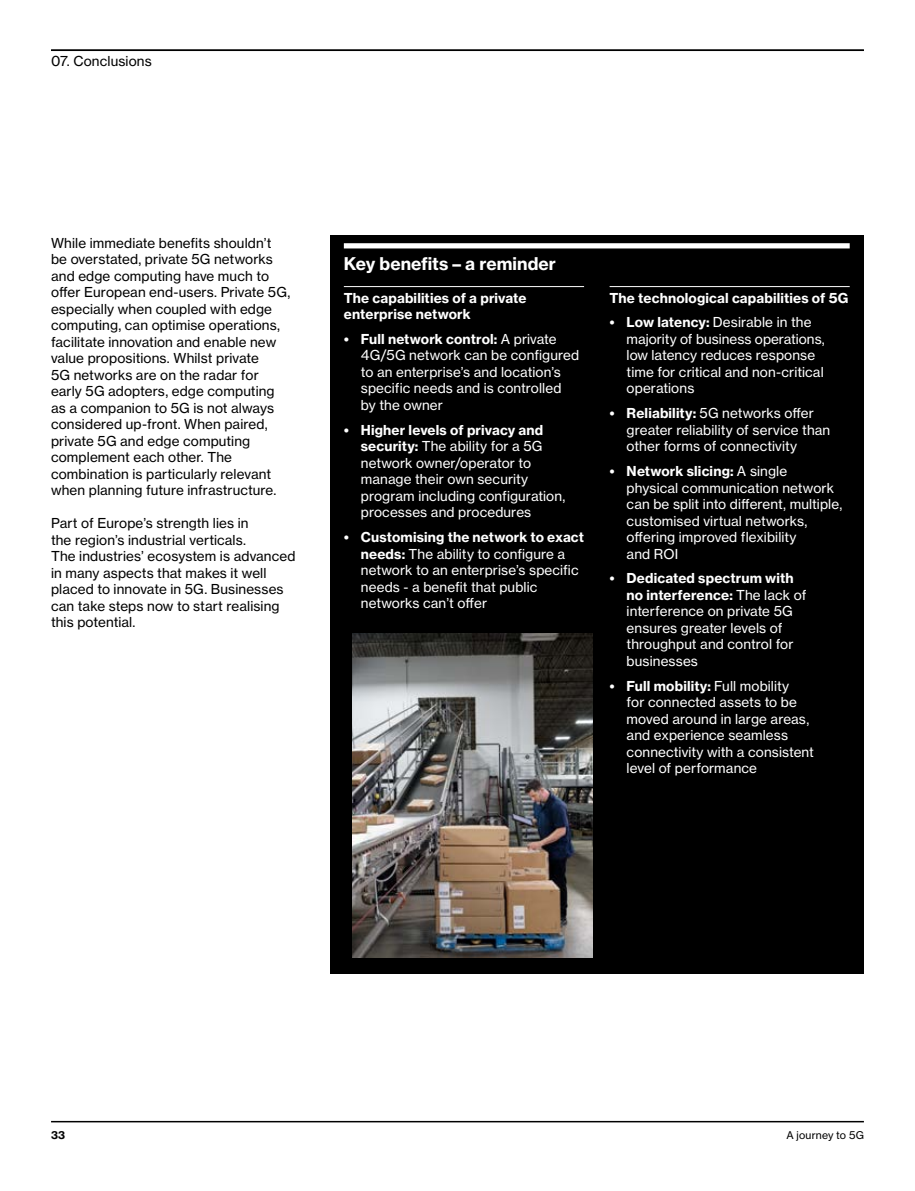
<style>
.page{position:relative;width:915px;height:1191px;background:#fff}
.page>*{position:absolute;margin:0;border:0;box-sizing:border-box;transform-origin:0 0}
.t1{font:700 17.25px "Verizon NHGTX";letter-spacing:.005em;color:#fff}
.t2{font:13.5px/16.5px "Verizon NHGTX";letter-spacing:.01em;color:#fff}
.t3{font:13.5px/16.5px "Verizon NHGTX";letter-spacing:.01em;color:#000}
.t4{font:700 13.5px/16.5px "Verizon NHGTX";letter-spacing:.01em;color:#fff}
.t5{font:10.5px "Verizon NHGTX";letter-spacing:.015em;color:#000}
.t6{font:700 10.5px "Verizon NHGTX";color:#000}
.s1{font-weight:700}
</style>
<div class="page">
<div style="left:330px;top:235px;width:533px;height:738px;background:#000"></div>
<hr style="left:344px;top:286px;width:240px;height:1px;background:#fff">
<hr style="left:609px;top:286px;width:240px;height:1px;background:#fff">
<div style="left:344px;top:243px;width:505px;height:5px;background:#fff"></div>
<img style="left:352px;top:634px;width:240px;height:323px">
<hr style="left:51px;top:1121px;width:812px;height:1px;background:#000">
<hr style="left:51px;top:50px;width:812px;height:1px;background:#000">
<p class="t3" style="left:51px;top:53px;width:102px">07. Conclusions</p>
<p class="t3" style="left:51px;top:234px;width:241px">While immediate benefits shouldn’t be overstated, private 5G networks and edge computing have much to offer European end-users. Private 5G, especially when coupled with edge computing, can optimise operations, facilitate innovation and enable new value propositions. Whilst private<br>5G networks are on the radar for early 5G adopters, edge computing as a companion to 5G is not always considered up-front. When paired, private 5G and edge computing complement each other. The combination is particularly relevant when planning future infrastructure.</p>
<p class="t3" style="left:51px;top:515px;width:246px">Part of Europe’s strength lies in<br>the region’s industrial verticals.<br>The industries’ ecosystem is advanced in many aspects that makes it well placed to innovate in 5G. Businesses can take steps now to start realising this potential.</p>
<p class="t1" style="left:344px;top:252px;width:213px">Key benefits – a reminder</p>
<p class="t4" style="left:344px;top:289px;width:184px">The capabilities of a private enterprise network</p>
<p class="t2" style="left:361px;top:330px;width:220px;text-indent:-17px"><span class="s1">• Full network control:</span> A private<br>4G/5G network can be configured to an enterprise’s and location’s specific needs and is controlled by the owner</p>
<p class="t2" style="left:361px;top:421px;width:206px;text-indent:-17px"><span class="s1">• Higher levels of privacy and security:</span> The ability for a 5G network owner/operator to manage their own security program including configuration, processes and procedures</p>
<p class="t2" style="left:361px;top:528px;width:224px;text-indent:-17px"><span class="s1">• Customising the network to exact needs:</span> The ability to configure a network to an enterprise’s specific needs - a benefit that public networks can’t offer</p>
<p class="t4" style="left:609px;top:289px;width:240px">The technological capabilities of 5G</p>
<p class="t2" style="left:626px;top:314px;width:200px;text-indent:-17px"><span class="s1">• Low latency:</span> Desirable in the majority of business operations, low latency reduces response time for critical and non-critical operations</p>
<p class="t2" style="left:626px;top:405px;width:205px;text-indent:-17px"><span class="s1">• Reliability:</span> 5G networks offer greater reliability of service than other forms of connectivity</p>
<p class="t2" style="left:626px;top:462px;width:217px;text-indent:-17px"><span class="s1">• Network slicing:</span> A single<br>physical communication network can be split into different, multiple, customised virtual networks, offering improved flexibility<br>and ROI</p>
<p class="t2" style="left:626px;top:570px;width:181px;text-indent:-17px"><span class="s1">• Dedicated spectrum with no interference:</span> The lack of interference on private 5G ensures greater levels of throughput and control for businesses</p>
<p class="t2" style="left:626px;top:677px;width:189px;text-indent:-17px"><span class="s1">• Full mobility:</span> Full mobility<br>for connected assets to be moved around in large areas, and experience seamless connectivity with a consistent level of performance</p>
<p class="t6" style="left:51px;top:1128px;width:16px">33</p>
<p class="t5" style="left:786px;top:1128px;width:79px">A journey to 5G</p>
</div>
